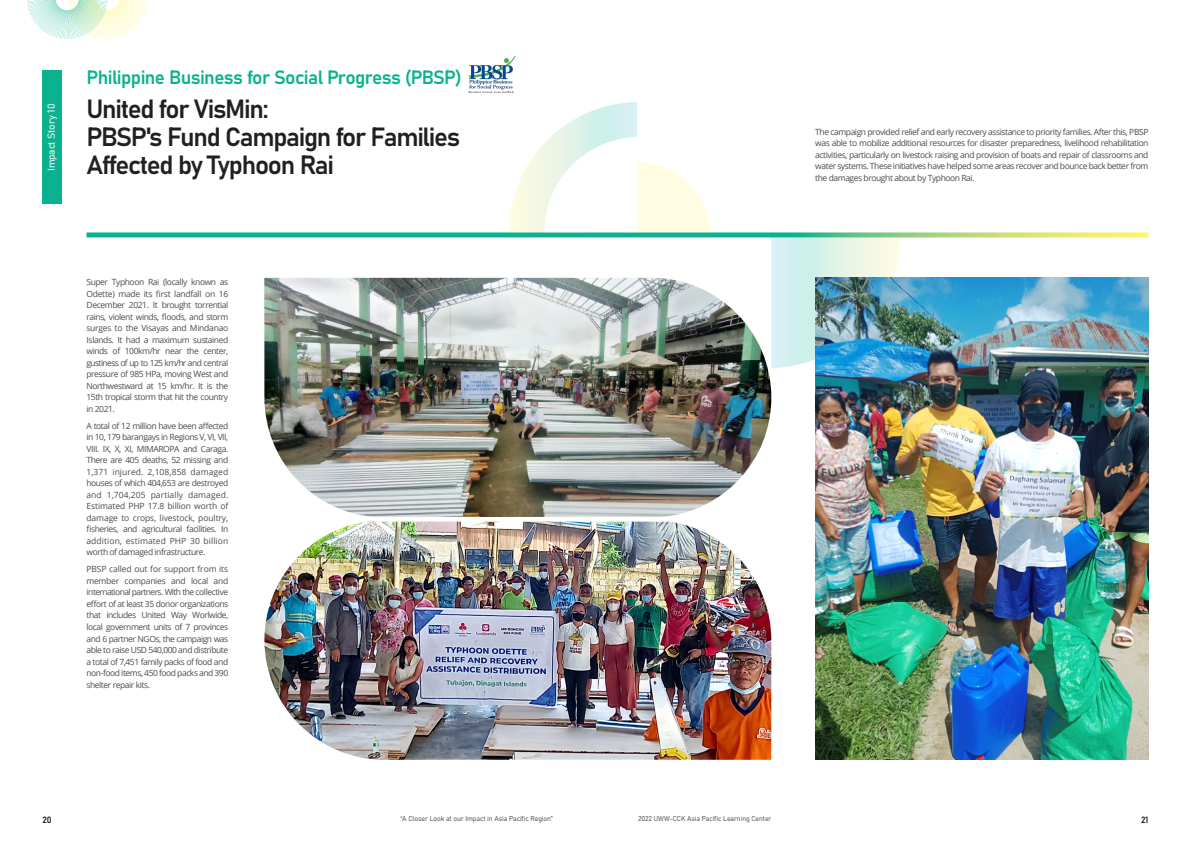
<style>
.page{position:relative;width:1191px;height:842px;background:#fff}
.page>*{position:absolute;margin:0;border:0;box-sizing:border-box;transform-origin:0 0}
._0제목{font:26px "Bahnschrift";letter-spacing:-.05em;color:#231f20}
.나라{font:19px "Bahnschrift";letter-spacing:-.03em;color:#0bb28f}
.t1{font:10px "Bahnschrift";letter-spacing:-.01em;color:#fff}
.t2{font:9px "Bahnschrift";color:#231f20}
.본문8_5{font:8.5px/11.5px "Open Sans";letter-spacing:-.05em;color:#4b4c4d;text-align:justify}
.t3{font:7px "Bahnschrift";letter-spacing:-.01em;color:#57585a}
</style>
<div class="page">
<svg style="left:27px;top:0;width:121px;height:39px"></svg>
<svg style="left:771px;top:237px;width:128px;height:131px;background:#d9f1eb"></svg>
<svg style="left:86px;top:232px;width:1062px;height:5px;background:#52c493"></svg>
<div style="left:43px;top:71px;width:19px;height:133px;background:#0bb28f"></div>
<img style="left:264px;top:522px;width:507px;height:238px">
<img style="left:264px;top:278px;width:507px;height:239px">
<img style="left:815px;top:278px;width:333px;height:482px">
<svg style="left:509px;top:102px;width:200px;height:130px"></svg>
<img style="left:468px;top:55px;width:48px;height:39px">
<p class="나라" style="left:86px;top:63px;width:377px">Philippine Business for Social Progress (PBSP)</p>
<p class="t1" style="left:44px;top:171px;width:69px;rotate:-90deg">Impact Story 10</p>
<p class="_0제목" style="left:86px;top:89px;width:184px">United for VisMin:</p>
<p class="_0제목" style="left:86px;top:117px;width:375px">PBSP's Fund Campaign for Families</p>
<p class="_0제목" style="left:86px;top:145px;width:249px">Affected by Typhoon Rai</p>
<p class="본문8_5" style="left:86px;top:276px;width:143px">Super Typhoon Rai (locally known as Odette) made its first landfall on 16<br>December 2021. It brought torrential rains, violent winds, floods, and storm surges to the Visayas and Mindanao Islands. It had a maximum sustained winds of 100km/hr near the center, gustiness of up to 125 km/hr and central pressure of 985 HPa, moving West and Northwestward at 15 km/hr. It is the 15th tropical storm that hit the country in 2021.</p>
<p class="본문8_5" style="left:86px;top:420px;width:143px">A total of 12 million have been affected in 10, 179 barangays in Regions V, VI, VII, VIII. IX, X, XI, MIMAROPA and Caraga.<br>There are 405 deaths, 52 missing and 1,371 injured. 2,108,858 damaged houses of which 404,653 are destroyed and 1,704,205 partially damaged.<br>Estimated PHP 17.8 billion worth of damage to crops, livestock, poultry, fisheries, and agricultural facilities. In addition, estimated PHP 30 billion worth of damaged infrastructure.</p>
<p class="본문8_5" style="left:86px;top:563px;width:143px">PBSP called out for support from its member companies and local and international partners. With the collective effort of at least 35 donor organizations that includes United Way Worlwide, local government units of 7 provinces and 6 partner NGOs, the campaign was able to raise USD 540,000 and distribute a total of 7,451 family packs of food and non-food items, 450 food packs and 390 shelter repair kits.</p>
<p class="본문8_5" style="left:815px;top:126px;width:335px">The campaign provided relief and early recovery assistance to priority families. After this, PBSP was able to mobilize additional resources for disaster preparedness, livelihood rehabilitation activities, particularly on livestock raising and provision of boats and repair of classrooms and water systems. These initiatives have helped some areas recover and bounce back better from the damages brought about by Typhoon Rai.</p>
<p class="t2" style="left:43px;top:813px;width:11px">20</p>
<p class="t3" style="left:400px;top:814px;width:154px">“A Closer Look at our Impact in Asia Pacific Region”</p>
<p class="t3" style="left:638px;top:814px;width:135px">2022 UWW-CCK Asia Pacific Learning Center</p>
<p class="t2" style="left:1141px;top:813px;width:9px">21</p>
</div>
